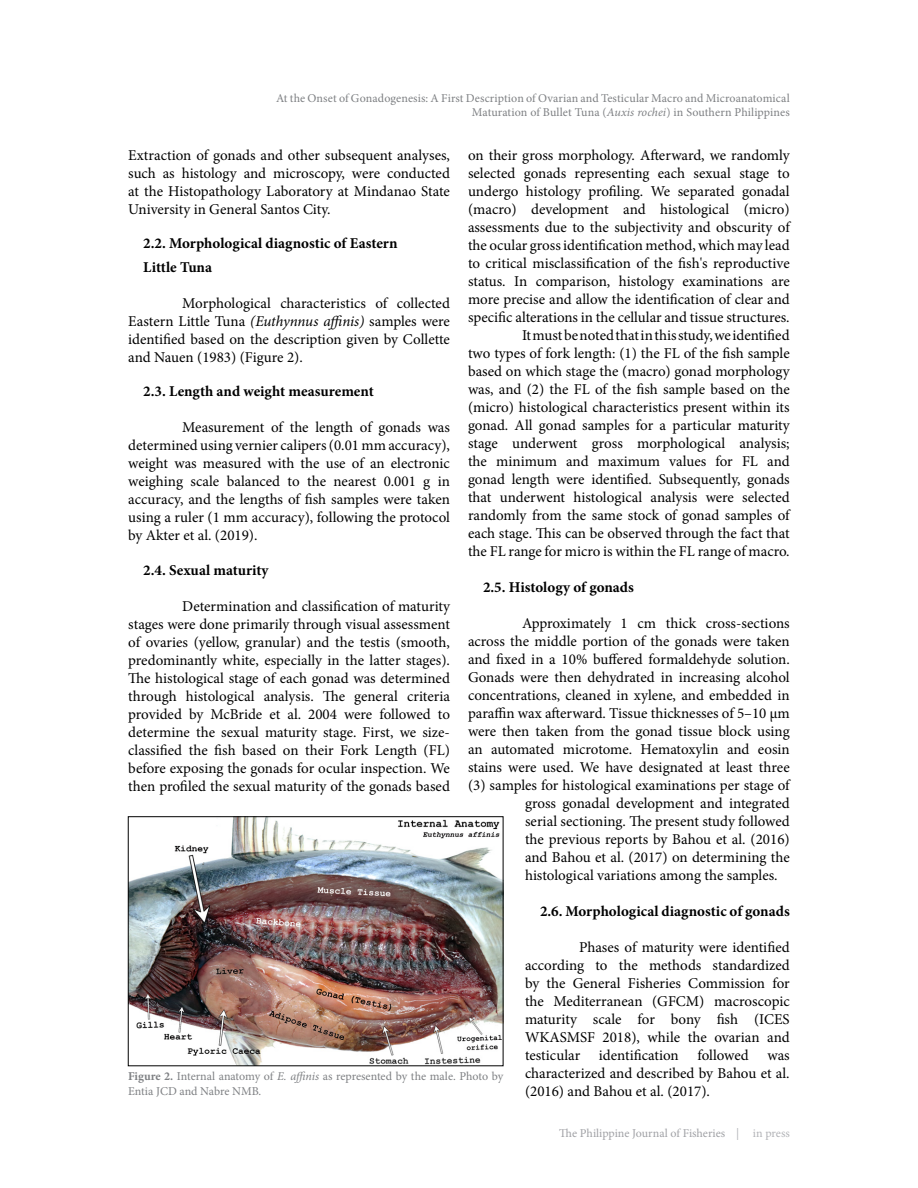
<style>
.page{position:relative;width:918px;height:1188px;background:#fff}
.page>*{position:absolute;margin:0;border:0;box-sizing:border-box;transform-origin:0 0}
.heading_3{font:15px/18px "Minion Pro";color:#000;text-align:justify}
.heading_3-2{font:700 15px "Minion Pro";color:#000}
.t1{font:12px/14.4px "Minion Pro";letter-spacing:.005em;color:#7e8083;text-align:right}
.t2{font:12px "Minion Pro";letter-spacing:-.005em;color:#a0a1a5}
.s1{font-style:italic}
.s2{font-weight:700}
.s3{color:#b2b3b7}
</style>
<div class="page">
<img style="left:130px;top:819px;width:371px;height:245px">
<p class="t1" style="left:276px;top:91px;width:515px">At the Onset of Gonadogenesis: A First Description of Ovarian and Testicular Macro and Microanatomical<br>Maturation of Bullet Tuna (<span class="s1">Auxis rochei</span>) in Southern Philippines</p>
<p class="heading_3" style="left:128px;top:146px;width:323px">Extraction of gonads and other subsequent analyses, such as histology and microscopy, were conducted at the Histopathology Laboratory at Mindanao State University in General Santos City.</p>
<p class="heading_3-2" style="left:143px;top:233px;width:256px">2.2. Morphological diagnostic of Eastern</p>
<p class="heading_3-2" style="left:143px;top:257px;width:70px">Little Tuna</p>
<p class="heading_3" style="left:128px;top:294px;width:323px;text-indent:54px">Morphological characteristics of collected Eastern Little Tuna <span class="s1">(Euthynnus affinis)</span> samples were identified based on the description given by Collette and Nauen (1983) (Figure 2).</p>
<p class="heading_3-2" style="left:143px;top:381px;width:232px">2.3. Length and weight measurement</p>
<p class="heading_3" style="left:128px;top:419px;width:323px;text-indent:54px">Measurement of the length of gonads was determined using vernier calipers (0.01 mm accuracy), weight was measured with the use of an electronic weighing scale balanced to the nearest 0.001 g in accuracy, and the lengths of fish samples were taken using a ruler (1 mm accuracy), following the protocol by Akter et al. (2019).</p>
<p class="heading_3-2" style="left:143px;top:559px;width:127px">2.4. Sexual maturity</p>
<p class="heading_3" style="left:128px;top:597px;width:323px;text-indent:54px">Determination and classification of maturity stages were done primarily through visual assessment of ovaries (yellow, granular) and the testis (smooth, predominantly white, especially in the latter stages).<br>The histological stage of each gonad was determined through histological analysis. The general criteria provided by McBride et al. 2004 were followed to determine the sexual maturity stage. First, we size&shy;classified the fish based on their Fork Length (FL) before exposing the gonads for ocular inspection. We then profiled the sexual maturity of the gonads based</p>
<p class="heading_3" style="left:468px;top:146px;width:323px">on their gross morphology. Afterward, we randomly selected gonads representing each sexual stage to undergo histology profiling. We separated gonadal (macro) development and histological (micro) assessments due to the subjectivity and obscurity of the ocular gross identification method, which may lead to critical misclassification of the fish's reproductive status. In comparison, histology examinations are more precise and allow the identification of clear and specific alterations in the cellular and tissue structures.</p>
<p class="heading_3" style="left:468px;top:326px;width:323px;text-indent:54px">It must be noted that in this study, we identified two types of fork length: (1) the FL of the fish sample based on which stage the (macro) gonad morphology was, and (2) the FL of the fish sample based on the (micro) histological characteristics present within its gonad. All gonad samples for a particular maturity stage underwent gross morphological analysis; the minimum and maximum values for FL and gonad length were identified. Subsequently, gonads that underwent histological analysis were selected randomly from the same stock of gonad samples of each stage. This can be observed through the fact that the FL range for micro is within the FL range of macro.</p>
<p class="heading_3-2" style="left:483px;top:577px;width:152px">2.5. Histology of gonads</p>
<p class="heading_3" style="left:468px;top:614px;width:323px;text-indent:54px">Approximately 1 cm thick cross-sections across the middle portion of the gonads were taken and fixed in a 10% buffered formaldehyde solution.<br>Gonads were then dehydrated in increasing alcohol concentrations, cleaned in xylene, and embedded in paraffin wax afterward. Tissue thicknesses of 5–10 μm were then taken from the gonad tissue block using an automated microtome. Hematoxylin and eosin stains were used. We have designated at least three (3) samples for histological examinations per stage of</p>
<p class="t1" style="left:128px;top:1069px;width:377px;text-align:left"><span class="s2">Figure 2.</span> Internal anatomy of <span class="s1">E. affinis</span> as represented by the male. Photo by<br>Entia JCD and Nabre NMB.</p>
<p class="heading_3" style="left:525px;top:794px;width:266px">gross gonadal development and integrated serial sectioning. The present study followed the previous reports by Bahou et al. (2016) and Bahou et al. (2017) on determining the histological variations among the samples.</p>
<p class="heading_3-2" style="left:540px;top:901px;width:251px">2.6. Morphological diagnostic of gonads</p>
<p class="heading_3" style="left:525px;top:938px;width:266px;text-indent:54px">Phases of maturity were identified according to the methods standardized by the General Fisheries Commission for the Mediterranean (GFCM) macroscopic maturity scale for bony fish (ICES WKASMSF 2018), while the ovarian and testicular identification followed was characterized and described by Bahou et al. (2016) and Bahou et al. (2017).</p>
<p class="t2" style="left:559px;top:1125px;width:232px">The Philippine Journal of Fisheries <span class="s3">| in press</span></p>
</div>
